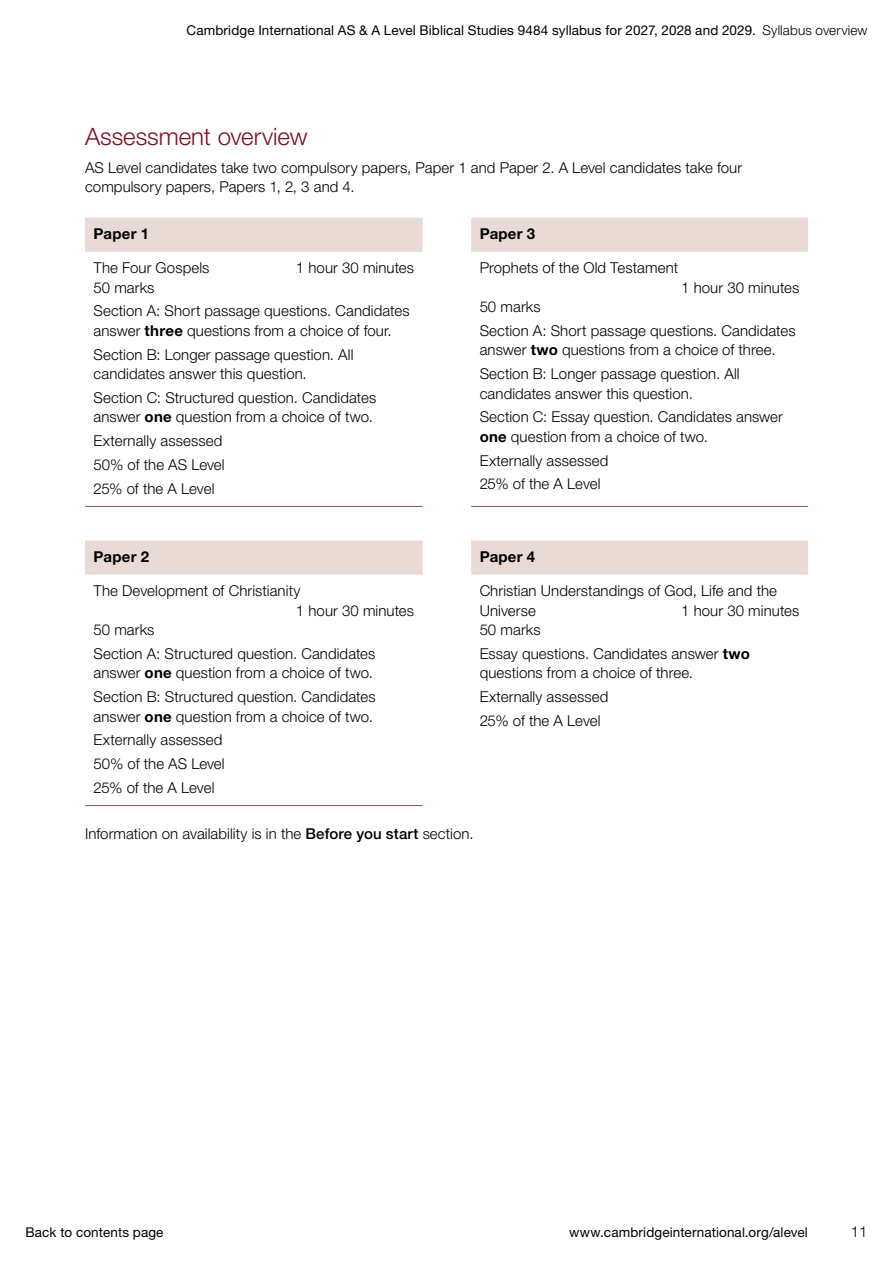
<style>
.page{position:relative;width:893px;height:1263px;background:#fff}
.page>*{position:absolute;margin:0;border:0;box-sizing:border-box;transform-origin:0 0}
.H2_Main_heading{font:300 24px "Helvetica Neue LTW1 G";color:#7c1123}
.First_para_before_bullets{font:300 15px/19.5px "Helvetica Neue LTW1 G";letter-spacing:.005em;color:#000}
.Body_text{font:300 15px/19.5px "Helvetica Neue LTW1 G";letter-spacing:.005em;color:#000}
.Table_header_row{font:700 15px "Helvetica Neue LTW1 G";letter-spacing:.015em;color:#000}
.t1{font:13.5px "Helvetica Neue LTW1 G";letter-spacing:.01em;color:#000}
.s1{font-weight:300}
.s2{font-weight:700}
.s3{font-weight:500}
</style>
<div class="page">
<svg style="left:85px;top:218px;width:723px;height:357px"></svg>
<hr style="left:85px;top:805px;width:338px;height:1px;background:#9b514d">
<hr style="left:85px;top:506px;width:338px;height:1px;background:#9b514d">
<hr style="left:471px;top:506px;width:337px;height:1px;background:#9b514d">
<p class="t1" style="left:187px;top:22px;width:682px">Cambridge International AS &amp; A Level Biblical Studies 9484 syllabus for 2027, 2028 and 2029. <span class="s1">Syllabus overview</span></p>
<h2 class="H2_Main_heading" style="left:85px;top:121px;width:224px">Assessment overview</h2>
<p class="Body_text" style="left:85px;top:158px;width:659px">AS Level candidates take two compulsory papers, Paper 1 and Paper 2. A Level candidates take four compulsory papers, Papers 1, 2, 3 and 4.</p>
<p class="Table_header_row" style="left:94px;top:224px;width:57px">Paper 1</p>
<p class="Table_header_row" style="left:480px;top:224px;width:57px">Paper 3</p>
<p class="First_para_before_bullets" style="left:94px;top:258px;width:117px">The Four Gospels</p>
<p class="First_para_before_bullets" style="left:296px;top:258px;width:120px">1 hour 30 minutes</p>
<p class="First_para_before_bullets" style="left:94px;top:277px;width:62px">50 marks</p>
<p class="First_para_before_bullets" style="left:94px;top:301px;width:317px">Section A: Short passage questions. Candidates answer <span class="s2">three</span> questions from a choice of four.</p>
<p class="First_para_before_bullets" style="left:94px;top:344px;width:261px">Section B: Longer passage question. All candidates answer this question.</p>
<p class="First_para_before_bullets" style="left:94px;top:388px;width:284px">Section C: Structured question. Candidates answer <span class="s2">one</span> question from a choice of two.</p>
<p class="First_para_before_bullets" style="left:94px;top:431px;width:130px">Externally assessed</p>
<p class="First_para_before_bullets" style="left:94px;top:455px;width:133px">50% of the AS Level</p>
<p class="First_para_before_bullets" style="left:94px;top:479px;width:122px">25% of the A Level</p>
<p class="First_para_before_bullets" style="left:480px;top:258px;width:200px">Prophets of the Old Testament</p>
<p class="First_para_before_bullets" style="left:681px;top:277px;width:120px">1 hour 30 minutes</p>
<p class="First_para_before_bullets" style="left:480px;top:297px;width:62px">50 marks</p>
<p class="First_para_before_bullets" style="left:480px;top:321px;width:317px">Section A: Short passage questions. Candidates answer <span class="s2">two</span> questions from a choice of three.</p>
<p class="First_para_before_bullets" style="left:480px;top:364px;width:261px">Section B: Longer passage question. All candidates answer this question.</p>
<p class="First_para_before_bullets" style="left:480px;top:407px;width:305px">Section C: Essay question. Candidates answer <span class="s2">one</span> question from a choice of two.</p>
<p class="First_para_before_bullets" style="left:480px;top:451px;width:130px">Externally assessed</p>
<p class="First_para_before_bullets" style="left:480px;top:474px;width:122px">25% of the A Level</p>
<p class="Table_header_row" style="left:94px;top:547px;width:57px">Paper 2</p>
<p class="Table_header_row" style="left:480px;top:547px;width:57px">Paper 4</p>
<p class="First_para_before_bullets" style="left:94px;top:581px;width:208px">The Development of Christianity</p>
<p class="First_para_before_bullets" style="left:296px;top:600px;width:120px">1 hour 30 minutes</p>
<p class="First_para_before_bullets" style="left:94px;top:620px;width:62px">50 marks</p>
<p class="First_para_before_bullets" style="left:94px;top:644px;width:283px">Section A: Structured question. Candidates answer <span class="s2">one</span> question from a choice of two.</p>
<p class="First_para_before_bullets" style="left:94px;top:687px;width:284px">Section B: Structured question. Candidates answer <span class="s2">one</span> question from a choice of two.</p>
<p class="First_para_before_bullets" style="left:94px;top:730px;width:130px">Externally assessed</p>
<p class="First_para_before_bullets" style="left:94px;top:754px;width:133px">50% of the AS Level</p>
<p class="First_para_before_bullets" style="left:94px;top:778px;width:122px">25% of the A Level</p>
<p class="First_para_before_bullets" style="left:480px;top:581px;width:299px">Christian Understandings of God, Life and the<br>Universe</p>
<p class="First_para_before_bullets" style="left:681px;top:600px;width:120px">1 hour 30 minutes</p>
<p class="First_para_before_bullets" style="left:480px;top:620px;width:62px">50 marks</p>
<p class="First_para_before_bullets" style="left:480px;top:644px;width:272px">Essay questions. Candidates answer <span class="s2">two </span>questions from a choice of three.</p>
<p class="First_para_before_bullets" style="left:480px;top:687px;width:130px">Externally assessed</p>
<p class="First_para_before_bullets" style="left:480px;top:711px;width:122px">25% of the A Level</p>
<p class="Body_text" style="left:85px;top:823px;width:390px">Information on availability is in the <span class="s3">Before you start</span> section.</p>
<p class="t1" style="left:26px;top:1224px;width:140px">Back to contents page</p>
<p class="t1" style="left:569px;top:1224px;width:240px">www.cambridgeinternational.org/alevel</p>
<p class="Body_text" style="left:851px;top:1222px;width:18px">11</p>
</div>
